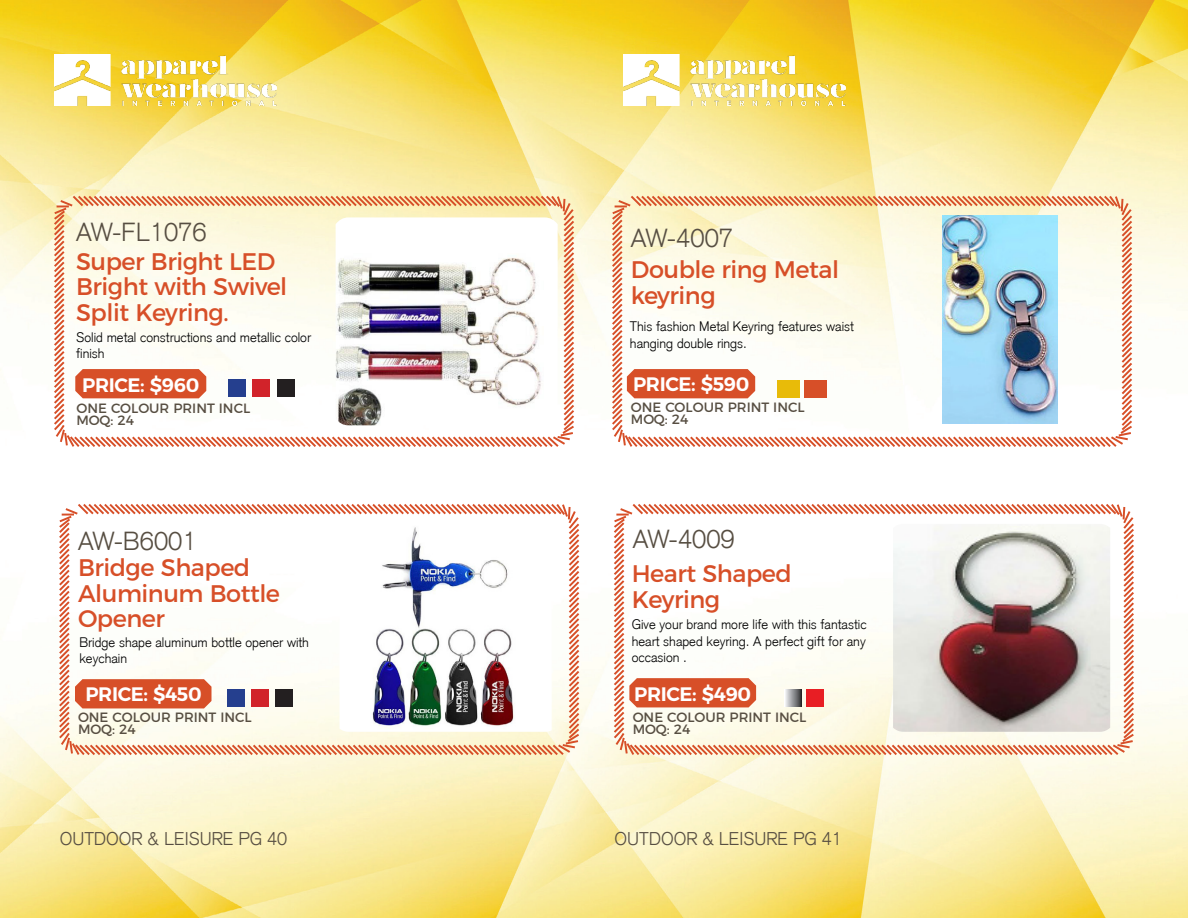
<style>
.page{position:relative;width:1188px;height:918px;background:#fff}
.page>*{position:absolute;margin:0;border:0;box-sizing:border-box;transform-origin:0 0}
.SKU{font:300 25.5px "Akzidenz Grotesk";color:#574e42}
.titel_2{font:24px/25.5px "Montserrat";letter-spacing:-.02em;color:#d74f28}
.price{font:600 19.5px "Montserrat";letter-spacing:-.02em;color:#fff}
.t1{font:300 18px "Akzidenz Grotesk";color:#574e42}
.descrip{font:300 13.5px/16.5px "Akzidenz Grotesk";color:#000}
.Paragraph_Style_1{font:13.5px "Montserrat";color:#574e42}
</style>
<div class="page">
<img style="left:0;top:0;width:1188px;height:918px">
<img style="left:623px;top:54px;width:223px;height:52px">
<img style="left:54px;top:54px;width:223px;height:52px">
<svg style="left:52px;top:194px;width:524px;height:255px"></svg>
<svg style="left:57px;top:502px;width:524px;height:255px"></svg>
<img style="left:339px;top:524px;width:213px;height:208px">
<div style="left:227px;top:690px;width:18px;height:17px;background:#253f8e"></div>
<div style="left:228px;top:379px;width:18px;height:17px;background:#253f8e"></div>
<div style="left:251px;top:690px;width:18px;height:17px;background:#d1232a"></div>
<div style="left:252px;top:379px;width:18px;height:17px;background:#d1232a"></div>
<div style="left:275px;top:690px;width:18px;height:17px;background:#231f20"></div>
<div style="left:277px;top:379px;width:18px;height:17px;background:#231f20"></div>
<svg style="left:610px;top:194px;width:524px;height:255px"></svg>
<svg style="left:612px;top:502px;width:524px;height:255px"></svg>
<img style="left:943px;top:216px;width:114px;height:208px">
<img style="left:893px;top:524px;width:217px;height:208px">
<div style="left:778px;top:381px;width:22px;height:17px;background:#e8bb09"></div>
<div style="left:804px;top:381px;width:23px;height:17px;background:#d74f28"></div>
<svg style="left:784px;top:690px;width:17px;height:17px"></svg>
<div style="left:806px;top:690px;width:17px;height:17px;background:#e81e24"></div>
<p class="SKU" style="left:76px;top:217px;width:132px">AW-FL1076</p>
<p class="titel_2" style="left:76px;top:246px;width:213px">Super Bright LED<br>Bright with Swivel<br>Split Keyring.</p>
<p class="descrip" style="left:76px;top:329px;width:236px">Solid metal constructions and metallic color</p>
<p class="descrip" style="left:76px;top:345px;width:30px">finish</p>
<p class="price" style="left:82px;top:370px;width:119px">PRICE: $960</p>
<p class="Paragraph_Style_1" style="left:76px;top:397px;width:175px">ONE COLOUR PRINT INCL</p>
<p class="Paragraph_Style_1" style="left:76px;top:409px;width:59px">MOQ: 24</p>
<p class="SKU" style="left:78px;top:526px;width:120px">AW-B6001</p>
<p class="titel_2" style="left:78px;top:553px;width:174px">Bridge Shaped</p>
<p class="titel_2" style="left:78px;top:578px;width:204px">Aluminum Bottle<br>Opener</p>
<p class="descrip" style="left:80px;top:634px;width:231px">Bridge shape aluminum bottle opener with</p>
<p class="descrip" style="left:80px;top:650px;width:49px">keychain</p>
<p class="price" style="left:86px;top:678px;width:118px">PRICE: $450</p>
<p class="Paragraph_Style_1" style="left:78px;top:706px;width:175px">ONE COLOUR PRINT INCL</p>
<p class="Paragraph_Style_1" style="left:78px;top:718px;width:59px">MOQ: 24</p>
<p class="t1" style="left:60px;top:828px;width:229px">OUTDOOR &amp; LEISURE PG 40</p>
<p class="SKU" style="left:631px;top:223px;width:104px">AW-4007</p>
<p class="titel_2" style="left:631px;top:255px;width:210px">Double ring Metal keyring</p>
<p class="descrip" style="left:630px;top:318px;width:226px">This fashion Metal Keyring features waist hanging double rings.</p>
<p class="price" style="left:633px;top:368px;width:118px">PRICE: $590</p>
<p class="Paragraph_Style_1" style="left:631px;top:397px;width:175px">ONE COLOUR PRINT INCL</p>
<p class="Paragraph_Style_1" style="left:631px;top:409px;width:59px">MOQ: 24</p>
<p class="SKU" style="left:633px;top:524px;width:104px">AW-4009</p>
<p class="titel_2" style="left:632px;top:559px;width:162px">Heart Shaped<br>Keyring</p>
<p class="descrip" style="left:632px;top:616px;width:236px;text-align:justify">Give your brand more life with this fantastic heart shaped keyring. A perfect gift for any occasion .</p>
<p class="price" style="left:634px;top:678px;width:119px">PRICE: $490</p>
<p class="Paragraph_Style_1" style="left:633px;top:706px;width:175px">ONE COLOUR PRINT INCL</p>
<p class="Paragraph_Style_1" style="left:633px;top:718px;width:59px">MOQ: 24</p>
<p class="t1" style="left:614px;top:828px;width:229px">OUTDOOR &amp; LEISURE PG 41</p>
</div>
